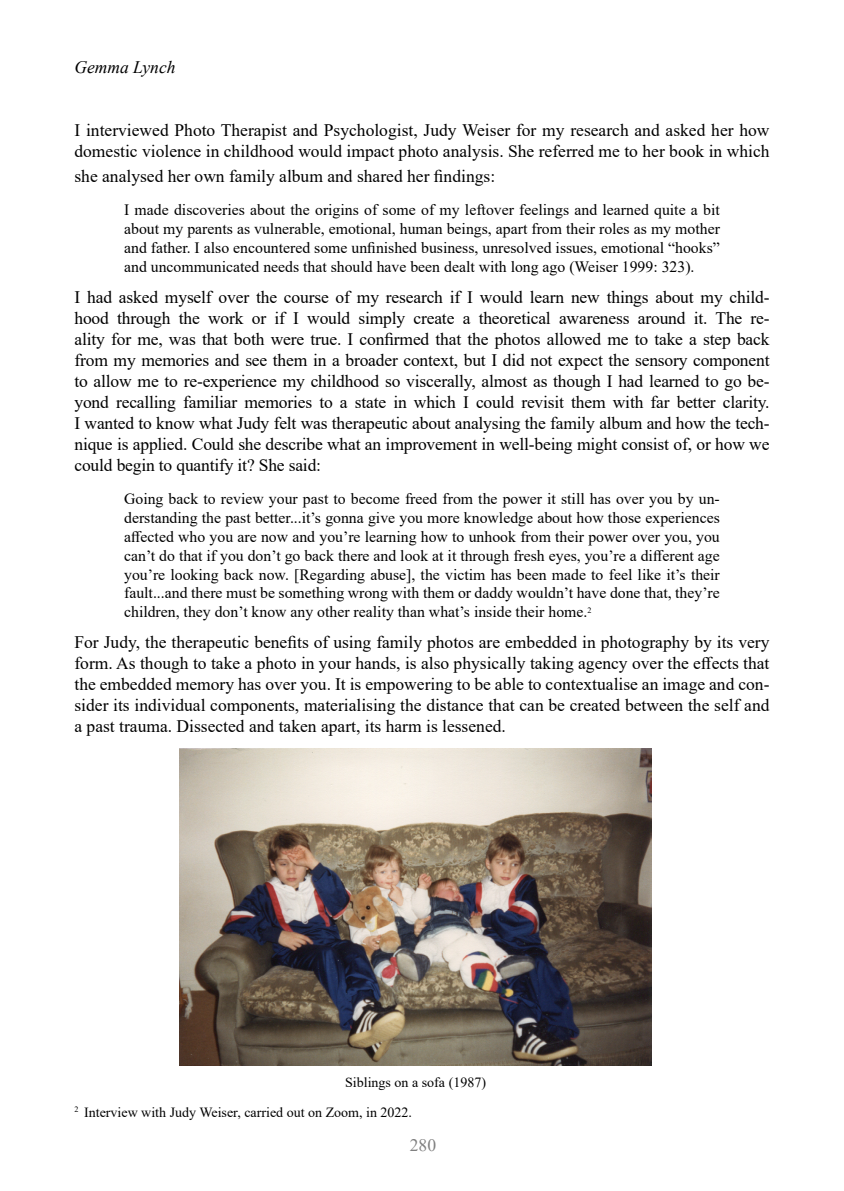
<style>
.page{position:relative;width:844px;height:1191px;background:#fff}
.page>*{position:absolute;margin:0;border:0;box-sizing:border-box;transform-origin:0 0}
.t1{font:17.5px/21px "Times New Roman";color:#000;text-align:justify}
.t2{font:italic 17.5px "Times New Roman";color:#000}
.t3{font:17.5px "Times New Roman";color:#808080}
.t4{font:15.75px/18.9px "Times New Roman";color:#000;text-align:justify}
.t5{font:14px "Times New Roman";color:#000}
</style>
<div class="page">
<img style="left:180px;top:749px;width:471px;height:316px">
<p class="t2" style="left:74px;top:55px;width:103px">Gemma Lynch</p>
<p class="t1" style="left:74px;top:119px;width:696px">I interviewed Photo Therapist and Psychologist, Judy Weiser for my research and asked her how domestic violence in childhood would impact photo analysis. She referred me to her book in which</p>
<p class="t1" style="left:74px;top:165px;width:422px">she analysed her own family album and shared her findings:</p>
<p class="t4" style="left:124px;top:200px;width:597px">I made discoveries about the origins of some of my leftover feelings and learned quite a bit about my parents as vulnerable, emotional, human beings, apart from their roles as my mother and father. I also encountered some unfinished business, unresolved issues, emotional “hooks” and uncommunicated needs that should have been dealt with long ago (Weiser 1999: 323).</p>
<p class="t1" style="left:74px;top:286px;width:696px">I had asked myself over the course of my research if I would learn new things about my child&shy;hood through the work or if I would simply create a theoretical awareness around it. The re&shy;ality for me, was that both were true. I confirmed that the photos allowed me to take a step back from my memories and see them in a broader context, but I did not expect the sensory component to allow me to re-experience my childhood so viscerally, almost as though I had learned to go be&shy;yond recalling familiar memories to a state in which I could revisit them with far better clarity.<br>I wanted to know what Judy felt was therapeutic about analysing the family album and how the tech&shy;nique is applied. Could she describe what an improvement in well-being might consist of, or how we could begin to quantify it? She said:</p>
<p class="t4" style="left:124px;top:489px;width:597px">Going back to review your past to become freed from the power it still has over you by un&shy;derstanding the past better...it’s gonna give you more knowledge about how those experiences affected who you are now and you’re learning how to unhook from their power over you, you can’t do that if you don’t go back there and look at it through fresh eyes, you’re a different age you’re looking back now. [Regarding abuse], the victim has been made to feel like it’s their fault...and there must be something wrong with them or daddy wouldn’t have done that, they’re children, they don’t know any other reality than what’s inside their home.<sup>2</sup></p>
<p class="t1" style="left:74px;top:631px;width:696px">For Judy, the therapeutic benefits of using family photos are embedded in photography by its very form. As though to take a photo in your hands, is also physically taking agency over the effects that the embedded memory has over you. It is empowering to be able to contextualise an image and con&shy;sider its individual components, materialising the distance that can be created between the self and a past trauma. Dissected and taken apart, its harm is lessened.</p>
<p class="t5" style="left:345px;top:1072px;width:142px">Siblings on a sofa (1987)</p>
<p class="t5" style="left:74px;top:1102px;width:339px"><sup>2</sup> Interview with Judy Weiser, carried out on Zoom, in 2022.</p>
<p class="t3" style="left:410px;top:1132px;width:28px">280</p>
</div>
